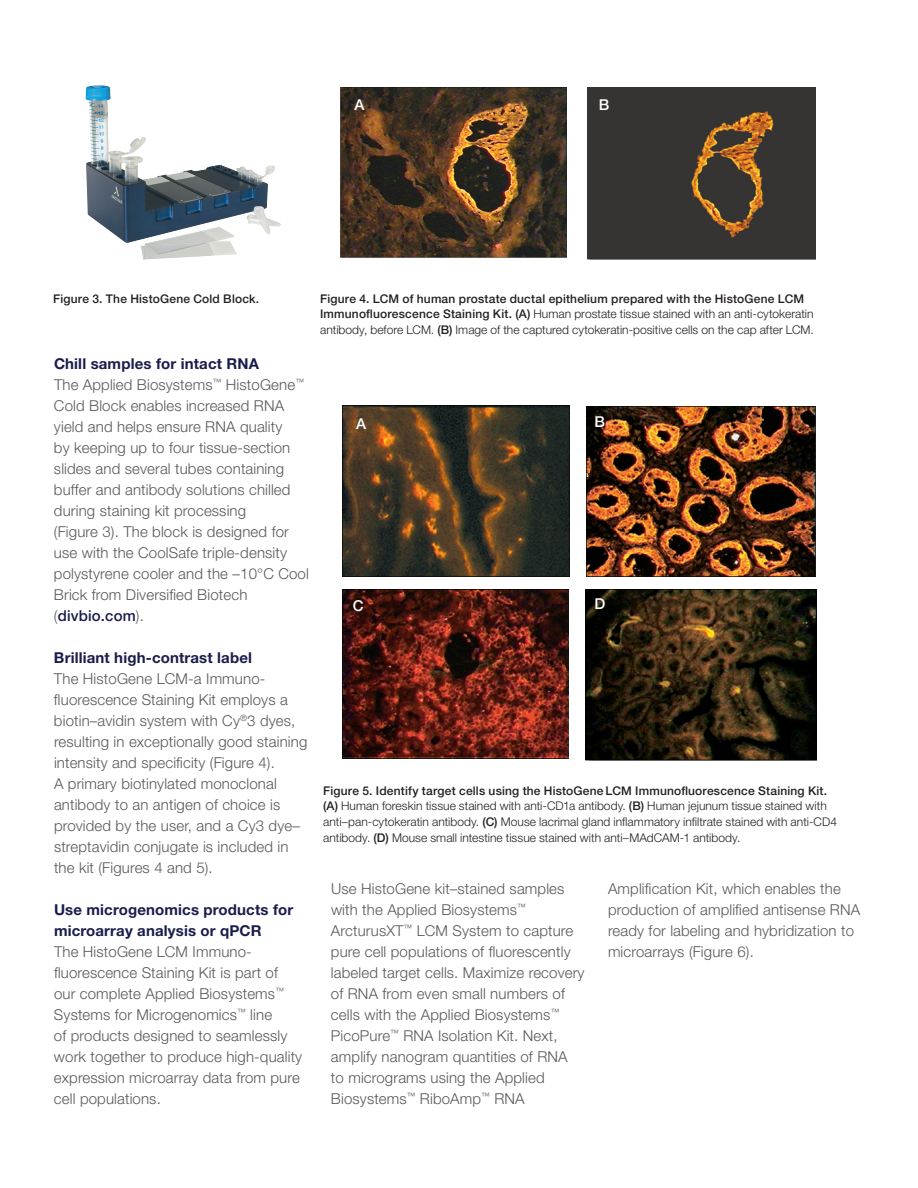
<style>
.page{position:relative;width:918px;height:1188px;background:#fff}
.page>*{position:absolute;margin:0;border:0;box-sizing:border-box;transform-origin:0 0}
.t1{font:300 15px/21px "Helvetica Neue LT Std";letter-spacing:.01em;color:#57585a}
.t2{font:700 15px/21px "Helvetica Neue LT Std";letter-spacing:.01em;color:#1a1d4c}
.t3{font:500 15px "Helvetica Neue LT Std";color:#fff}
.t4{font:300 12px/15.8px "Helvetica Neue LT Std";letter-spacing:.005em;color:#231f20}
.t5{font:500 12px "Helvetica Neue LT Std";letter-spacing:.015em;color:#231f20}
.s1{font-weight:700;color:#1a1d4c}
.s2{font-weight:500;color:#1a1d4c}
.s3{font-weight:500}
</style>
<div class="page">
<img style="left:340px;top:88px;width:226px;height:169px">
<img style="left:588px;top:88px;width:228px;height:171px">
<img style="left:343px;top:406px;width:226px;height:171px">
<img style="left:586px;top:406px;width:230px;height:170px">
<img style="left:342px;top:590px;width:227px;height:169px">
<img style="left:586px;top:589px;width:230px;height:171px">
<img style="left:86px;top:87px;width:195px;height:157px">
<p class="t3" style="left:355px;top:95px;width:12px">A</p>
<p class="t3" style="left:599px;top:95px;width:12px">B</p>
<p class="t5" style="left:53px;top:291px;width:208px">Figure 3. The HistoGene Cold Block.</p>
<p class="t1" style="left:54px;top:353px;width:256px"><span class="s1">Chill samples for intact RNA<br></span>The Applied Biosystems<sup>™</sup> HistoGene<sup>™ </sup>Cold Block enables increased RNA yield and helps ensure RNA quality<br>by keeping up to four tissue-section slides and several tubes containing buffer and antibody solutions chilled during staining kit processing<br>(Figure 3). The block is designed for use with the CoolSafe triple-density polystyrene cooler and the –10°C Cool Brick from Diversified Biotech (<span class="s2">divbio.com</span>).</p>
<p class="t2" style="left:54px;top:647px;width:199px">Brilliant high-contrast label</p>
<p class="t1" style="left:54px;top:668px;width:255px">The HistoGene LCM-a Immuno&shy;fluorescence Staining Kit employs a biotin–avidin system with Cy<sup>®</sup>3 dyes, resulting in exceptionally good staining intensity and specificity (Figure 4).<br>A primary biotinylated monoclonal antibody to an antigen of choice is provided by the user, and a Cy3 dye– streptavidin conjugate is included in the kit (Figures 4 and 5).</p>
<p class="t2" style="left:54px;top:899px;width:241px">Use microgenomics products for microarray analysis or qPCR</p>
<p class="t1" style="left:54px;top:941px;width:250px">The HistoGene LCM Immuno&shy;fluorescence Staining Kit is part of our complete Applied Biosystems<sup>™<br></sup>Systems for Microgenomics<sup>™</sup> line<br>of products designed to seamlessly work together to produce high-quality expression microarray data from pure cell populations.</p>
<p class="t4" style="left:320px;top:290px;width:495px"><span class="s3">Figure 4. LCM of human prostate ductal epithelium prepared with the HistoGene LCM<br>Immunofluorescence Staining Kit. (A)</span> Human prostate tissue stained with an anti-cytokeratin antibody, before LCM. <span class="s3">(B)</span> Image of the captured cytokeratin-positive cells on the cap after LCM.</p>
<p class="t3" style="left:356px;top:415px;width:12px">A</p>
<p class="t3" style="left:595px;top:413px;width:12px">B</p>
<p class="t3" style="left:353px;top:597px;width:12px">C</p>
<p class="t3" style="left:595px;top:595px;width:12px">D</p>
<p class="t4" style="left:323px;top:782px;width:515px"><span class="s3">Figure 5. Identify target cells using the HistoGene LCM Immunofluorescence Staining Kit. (A)</span> Human foreskin tissue stained with anti-CD1a antibody. <span class="s3">(B)</span> Human jejunum tissue stained with anti–pan-cytokeratin antibody. <span class="s3">(C)</span> Mouse lacrimal gland inflammatory infiltrate stained with anti-CD4 antibody. <span class="s3">(D)</span> Mouse small intestine tissue stained with anti–MAdCAM-1 antibody.</p>
<p class="t1" style="left:331px;top:878px;width:255px">Use HistoGene kit–stained samples with the Applied Biosystems<sup>™ </sup>ArcturusXT<sup>™</sup> LCM System to capture pure cell populations of fluorescently labeled target cells. Maximize recovery of RNA from even small numbers of cells with the Applied Biosystems<sup>™ </sup>PicoPure<sup>™</sup> RNA Isolation Kit. Next, amplify nanogram quantities of RNA<br>to micrograms using the Applied Biosystems<sup>™</sup> RiboAmp<sup>™</sup> RNA</p>
<p class="t1" style="left:608px;top:878px;width:254px">Amplification Kit, which enables the production of amplified antisense RNA ready for labeling and hybridization to microarrays (Figure 6).</p>
</div>
